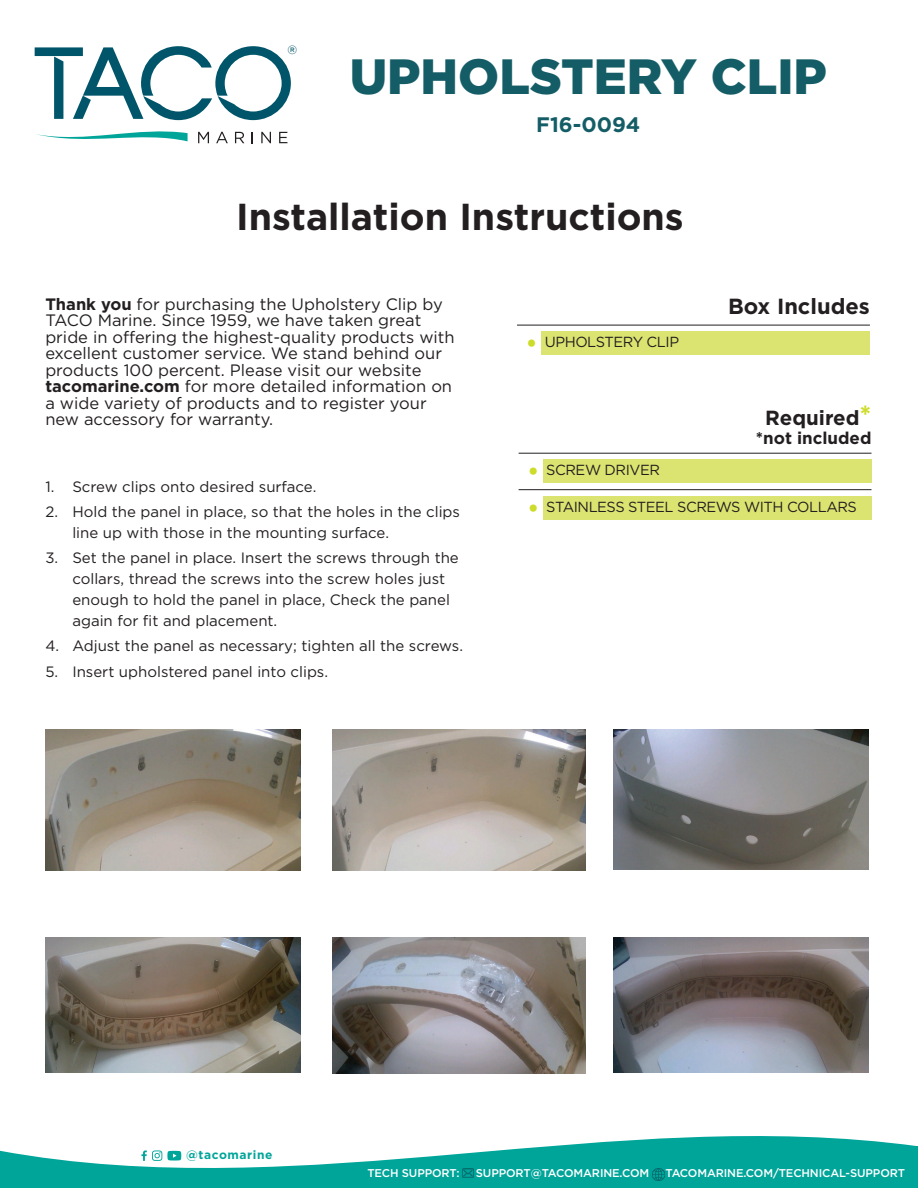
<style>
.page{position:relative;width:918px;height:1188px;background:#fff}
.page>*{position:absolute;margin:0;border:0;box-sizing:border-box;transform-origin:0 0}
.t1{font:900 49.5px "Gotham";color:#145d66}
.t2{font:700 37.5px "Gotham";color:#231f20}
.Smaller_Titles{font:700 21.9px "Gotham";color:#231f20}
.t3{font:700 21px "Gotham";color:#145d66}
.Smaller_Titles-2{font:700 20.4px "Gotham";color:#231f20}
.Body_Text{font:700 16.95px "Gotham";color:#231f20}
.bullets_for_instruct{font:16.5px/16.5px "Gotham";color:#231f20}
.t4{font:15px/21px "Gotham";color:#231f20}
.t5{font:14.55px "Gotham";letter-spacing:-.03em;color:#231f20}
.t6{font:700 12px "Gotham";letter-spacing:.05em;color:#00a59a}
.t7{font:11.85px "Gotham";color:#00556a}
.t8{font:500 11.25px "Gotham";letter-spacing:-.01em;color:#fff}
.s1{font-weight:700}
.s2{font-family:"Source Sans Pro";font-weight:700;font-size:26.25px;color:#cddc28}
.s3{font-size:27.75px;color:#cddc28}
</style>
<div class="page">
<svg style="left:198px;top:132px;width:11px;height:11px"></svg>
<svg style="left:216px;top:132px;width:12px;height:11px"></svg>
<svg style="left:235px;top:132px;width:9px;height:11px"></svg>
<svg style="left:261px;top:132px;width:10px;height:11px"></svg>
<svg style="left:279px;top:132px;width:8px;height:11px"></svg>
<svg style="left:35px;top:46px;width:256px;height:74px"></svg>
<svg style="left:36px;top:131px;width:152px;height:11px"></svg>
<svg style="left:0;top:1136px;width:916px;height:31px"></svg>
<svg style="left:141px;top:1150px;width:40px;height:11px"></svg>
<div style="left:1px;top:1167px;width:915px;height:21px;background:#00a59a"></div>
<hr style="left:0;top:1151px;width:1px;height:37px;background:#00a59a">
<hr style="left:916px;top:1146px;width:2px;height:42px;background:#00a59a">
<div style="left:542px;top:331px;width:328px;height:24px;background:#dbe471"></div>
<hr style="left:517px;top:325px;width:353px;height:1px;background:#231f20">
<div style="left:543px;top:459px;width:329px;height:24px;background:#dbe471"></div>
<hr style="left:519px;top:453px;width:353px;height:1px;background:#231f20">
<div style="left:543px;top:496px;width:329px;height:23px;background:#dbe471"></div>
<hr style="left:519px;top:489px;width:353px;height:1px;background:#231f20">
<img style="left:45px;top:729px;width:256px;height:141px">
<img style="left:333px;top:729px;width:253px;height:141px">
<img style="left:614px;top:729px;width:255px;height:141px">
<img style="left:45px;top:937px;width:256px;height:136px">
<img style="left:333px;top:937px;width:253px;height:137px">
<img style="left:614px;top:937px;width:255px;height:136px">
<p class="t7" style="left:287px;top:43px;width:11px">®</p>
<h1 class="t1" style="left:350px;top:48px;width:479px">UPHOLSTERY CLIP</h1>
<h3 class="t3" style="left:536px;top:110px;width:106px">F16-0094</h3>
<p class="t2" style="left:236px;top:192px;width:449px">Installation Instructions</p>
<p class="bullets_for_instruct" style="left:45px;top:295px;width:411px"><span class="s1">Thank you</span> for purchasing the Upholstery Clip by TACO Marine. Since 1959, we have taken great pride in offering the highest-quality products with excellent customer service. We stand behind our products 100 percent. Please visit our website <span class="s1">tacomarine.com</span> for more detailed information on a wide variety of products and to register your new accessory for warranty.</p>
<p class="t5" style="left:527px;top:333px;width:153px"><span class="s2">•</span> UPHOLSTERY CLIP</p>
<p class="Smaller_Titles" style="left:728px;top:292px;width:143px">Box Includes</p>
<p class="Smaller_Titles-2" style="left:765px;top:404px;width:108px">Required<span class="s3">*</span></p>
<p class="Body_Text" style="left:756px;top:427px;width:117px">*not included</p>
<p class="t4" style="left:45px;top:475px;width:273px">1. Screw clips onto desired surface.</p>
<p class="t4" style="left:72px;top:501px;width:389px;text-indent:-27px">2. Hold the panel in place, so that the holes in the clips line up with those in the mounting surface.</p>
<p class="t4" style="left:72px;top:547px;width:388px;text-indent:-27px">3. Set the panel in place. Insert the screws through the collars, thread the screws into the screw holes just enough to hold the panel in place, Check the panel again for fit and placement.</p>
<p class="t4" style="left:45px;top:635px;width:419px">4. Adjust the panel as necessary; tighten all the screws.</p>
<p class="t4" style="left:45px;top:661px;width:284px">5. Insert upholstered panel into clips.</p>
<p class="t5" style="left:529px;top:461px;width:133px"><span class="s2">•</span> SCREW DRIVER</p>
<p class="t5" style="left:529px;top:497px;width:330px"><span class="s2">•</span> STAINLESS STEEL SCREWS WITH COLLARS</p>
<p class="t6" style="left:186px;top:1146px;width:88px">@tacomarine</p>
<p class="t8" style="left:367px;top:1166px;width:94px">TECH SUPPORT:</p>
<p class="t8" style="left:476px;top:1166px;width:175px">SUPPORT@TACOMARINE.COM</p>
<p class="t8" style="left:666px;top:1166px;width:241px">TACOMARINE.COM/TECHNICAL-SUPPORT</p>
</div>
